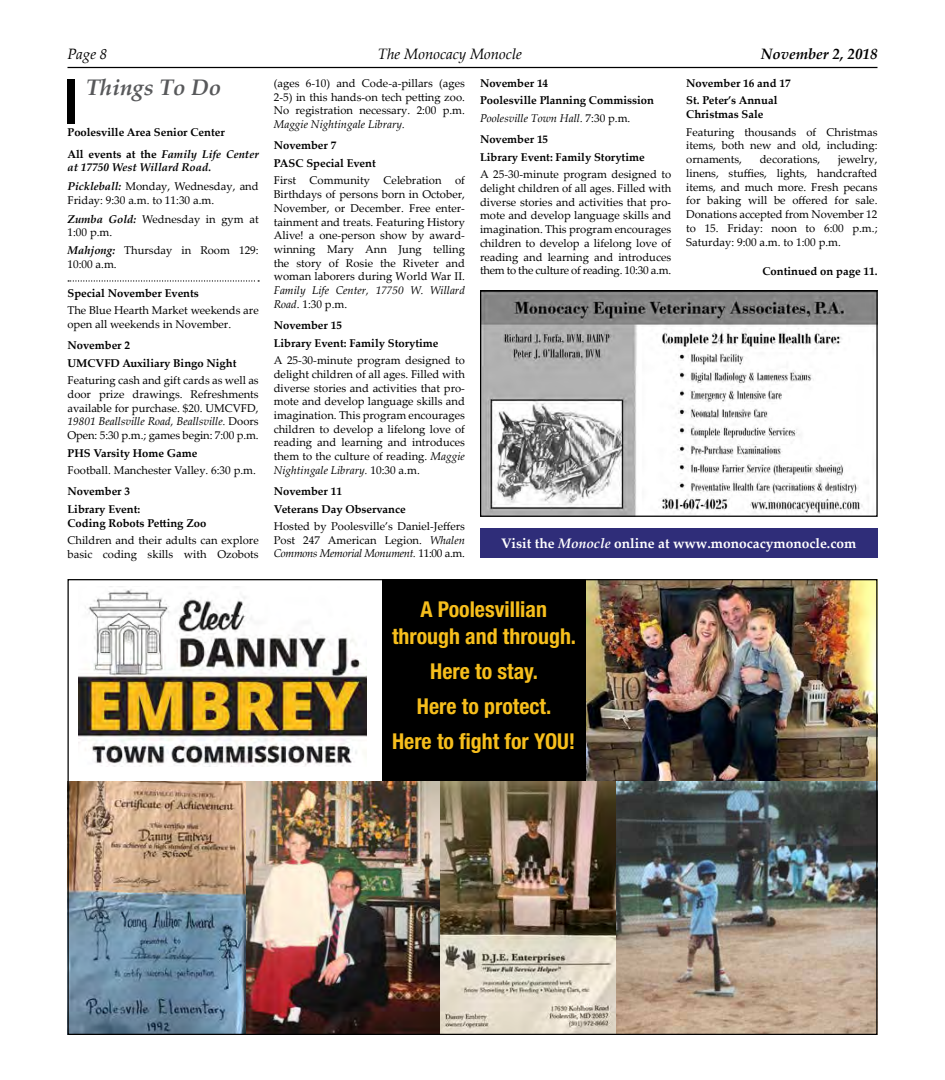
<style>
.page{position:relative;width:945px;height:1080px;background:#fff}
.page>*{position:absolute;margin:0;border:0;box-sizing:border-box;transform-origin:0 0}
.t1{font:italic 700 22.5px "Palatino Linotype";color:#58595b}
.t2{font:700 condensed 21.88px/35.2px "Helvetica Neue LT Std";color:#f6be1c;text-align:center}
.t3{font:italic 15px "Palatino Linotype";color:#000}
.t4{font:italic 700 15px "Palatino Linotype";color:#000}
.t5{font:700 13.75px "Palatino Linotype";color:#fff}
.t6{font:11.25px/13.8px "Palatino Linotype";color:#000;text-align:justify}
.t7{font:700 11.25px/17.5px "Palatino Linotype";color:#000}
.t8{font:italic 11.25px/13.8px "Palatino Linotype";color:#000}
.t9{font:italic 700 11.25px/18.8px "Palatino Linotype";color:#000}
.s1{font-weight:400;font-style:italic}
.s2{font-weight:400}
.s3{font-style:normal}
.s4{font-style:italic}
.s5{font-weight:400;font-style:normal}
.s6{font-weight:700;font-style:italic}
</style>
<div class="page">
<hr style="left:68px;top:67px;width:810px;height:1px;background:#000">
<div style="left:68px;top:79px;width:7px;height:45px;background:#000"></div>
<svg style="left:68px;top:280px;width:191px;height:2px"></svg>
<img style="left:482px;top:292px;width:394px;height:223px">
<div style="left:480px;top:290px;width:398px;height:227px;border:1px solid #000"></div>
<div style="left:382px;top:579px;width:204px;height:205px;background:#000"></div>
<img style="left:586px;top:581px;width:290px;height:201px">
<img style="left:70px;top:782px;width:806px;height:251px">
<img style="left:79px;top:589px;width:288px;height:177px">
<div style="left:480px;top:529px;width:398px;height:29px;background:#2f2d79"></div>
<h3 class="t3" style="left:68px;top:43px;width:41px">Page 8</h3>
<h3 class="t3" style="left:378px;top:43px;width:146px">The Monocacy Monocle</h3>
<h3 class="t4" style="left:761px;top:43px;width:118px">November 2, 2018</h3>
<p class="t7" style="left:480px;top:74px;width:175px">November 14<br>Poolesville Planning Commission<br><span class="s1">Poolesville Town Hall.</span> <span class="s2">7:30 p.m.</span></p>
<p class="t7" style="left:480px;top:130px;width:166px">November 15<br>Library Event: Family Storytime</p>
<p class="t6" style="left:480px;top:167px;width:193px">A 25-30-minute program designed to delight children of all ages. Filled with diverse stories and activities that pro&shy;mote and develop language skills and imagination. This program encourages children to develop a lifelong love of reading and learning and introduces them to the culture of reading. 10:30 a.m.</p>
<p class="t6" style="left:274px;top:76px;width:193px">(ages 6-10) and Code-a-pillars (ages 2-5) in this hands-on tech petting zoo.<br>No registration necessary. 2:00 p.m.</p>
<p class="t8" style="left:274px;top:117px;width:133px">Maggie Nightingale Library.</p>
<p class="t7" style="left:274px;top:136px;width:104px">November 7<br>PASC Special Event</p>
<p class="t6" style="left:274px;top:173px;width:193px">First Community Celebration of Birthdays of persons born in October, November, or December. Free enter&shy;tainment and treats. Featuring History Alive! a one-person show by award&shy;winning Mary Ann Jung telling the story of Rosie the Riveter and woman laborers during World War II.</p>
<p class="t8" style="left:274px;top:283px;width:193px">Family Life Center, 17750 W. Willard<br>Road<span class="s3">. 1:30 p.m.</span></p>
<p class="t7" style="left:274px;top:316px;width:166px">November 15<br>Library Event: Family Storytime</p>
<p class="t6" style="left:274px;top:353px;width:193px">A 25-30-minute program designed to delight children of all ages. Filled with diverse stories and activities that pro&shy;mote and develop language skills and imagination. This program encourages children to develop a lifelong love of reading and learning and introduces them to the culture of reading. <span class="s4">Maggie Nightingale Library.</span> 10:30 a.m.</p>
<p class="t7" style="left:274px;top:482px;width:133px">November 11<br>Veterans Day Observance</p>
<p class="t6" style="left:274px;top:519px;width:193px">Hosted by Poolesville’s Daniel-Jeffers Post 247 American Legion. <span class="s4">Whalen Commons Memorial Monument.</span> 11:00 a.m.</p>
<h1 class="t1" style="left:86px;top:72px;width:137px">Things To Do</h1>
<p class="t7" style="left:68px;top:122px;width:193px;line-height:21.2px">Poolesville Area Senior Center<br>All events at the <span class="s4">Family Life Center</span></p>
<p class="t9" style="left:68px;top:158px;width:193px">at 17750 West Willard Road.<br>Pickleball: <span class="s5">Monday, Wednesday, and</span></p>
<p class="t6" style="left:68px;top:190px;width:193px;line-height:18.8px">Friday: 9:30 a.m. to 11:30 a.m.<br><span class="s6">Zumba Gold:</span> Wednesday in gym at</p>
<p class="t6" style="left:68px;top:223px;width:193px;line-height:17.5px">1:00 p.m.<br><span class="s6">Mahjong:</span> Thursday in Room 129:</p>
<p class="t6" style="left:68px;top:257px;width:51px">10:00 a.m.</p>
<p class="t7" style="left:68px;top:284px;width:133px">Special November Events</p>
<p class="t6" style="left:68px;top:303px;width:193px">The Blue Hearth Market weekends are open all weekends in November.</p>
<p class="t7" style="left:68px;top:336px;width:171px">November 2<br>UMCVFD Auxiliary Bingo Night</p>
<p class="t6" style="left:68px;top:373px;width:193px">Featuring cash and gift cards as well as door prize drawings. Refreshments available for purchase. $20. UMCVFD, <span class="s4">19801 Beallsville Road, Beallsville.</span> Doors Open: 5:30 p.m.; games begin: 7:00 p.m.</p>
<p class="t7" style="left:68px;top:444px;width:132px">PHS Varsity Home Game</p>
<p class="t6" style="left:68px;top:463px;width:190px">Football. Manchester Valley. 6:30 p.m.</p>
<p class="t7" style="left:68px;top:482px;width:74px">November 3<br>Library Event:</p>
<p class="t7" style="left:68px;top:514px;width:140px">Coding Robots Petting Zoo</p>
<p class="t6" style="left:68px;top:533px;width:193px">Children and their adults can explore basic coding skills with Ozobots</p>
<p class="t7" style="left:686px;top:74px;width:106px">November 16 and 17<br>St. Peter’s Annual</p>
<p class="t7" style="left:686px;top:105px;width:79px">Christmas Sale</p>
<p class="t6" style="left:686px;top:125px;width:193px">Featuring thousands of Christmas items, both new and old, including: ornaments,</p>
<p class="t6" style="left:686px;top:152px;width:193px;text-indent:152px">jewelry, linens, stuffies, lights, handcrafted items, and much more. Fresh pecans for baking will be offered for sale.<br>Donations accepted from November 12 to 15. Friday: noon to 6:00 p.m.; Saturday: 9:00 a.m. to 1:00 p.m.</p>
<p class="t6" style="left:760px;top:152px;width:62px">decorations,</p>
<p class="t7" style="left:763px;top:262px;width:116px">Continued on page 11.</p>
<p class="t5" style="left:501px;top:534px;width:357px">Visit the <span class="s4">Monocle</span> online at www.monocacymonocle.com</p>
<h2 class="t2" style="left:392px;top:596px;width:186px;line-height:26.2px">A Poolesvillian through and through.</h2>
<h2 class="t2" style="left:392px;top:653px;width:185px">Here to stay.<br>Here to protect.<br>Here to fight for YOU!</h2>
</div>
